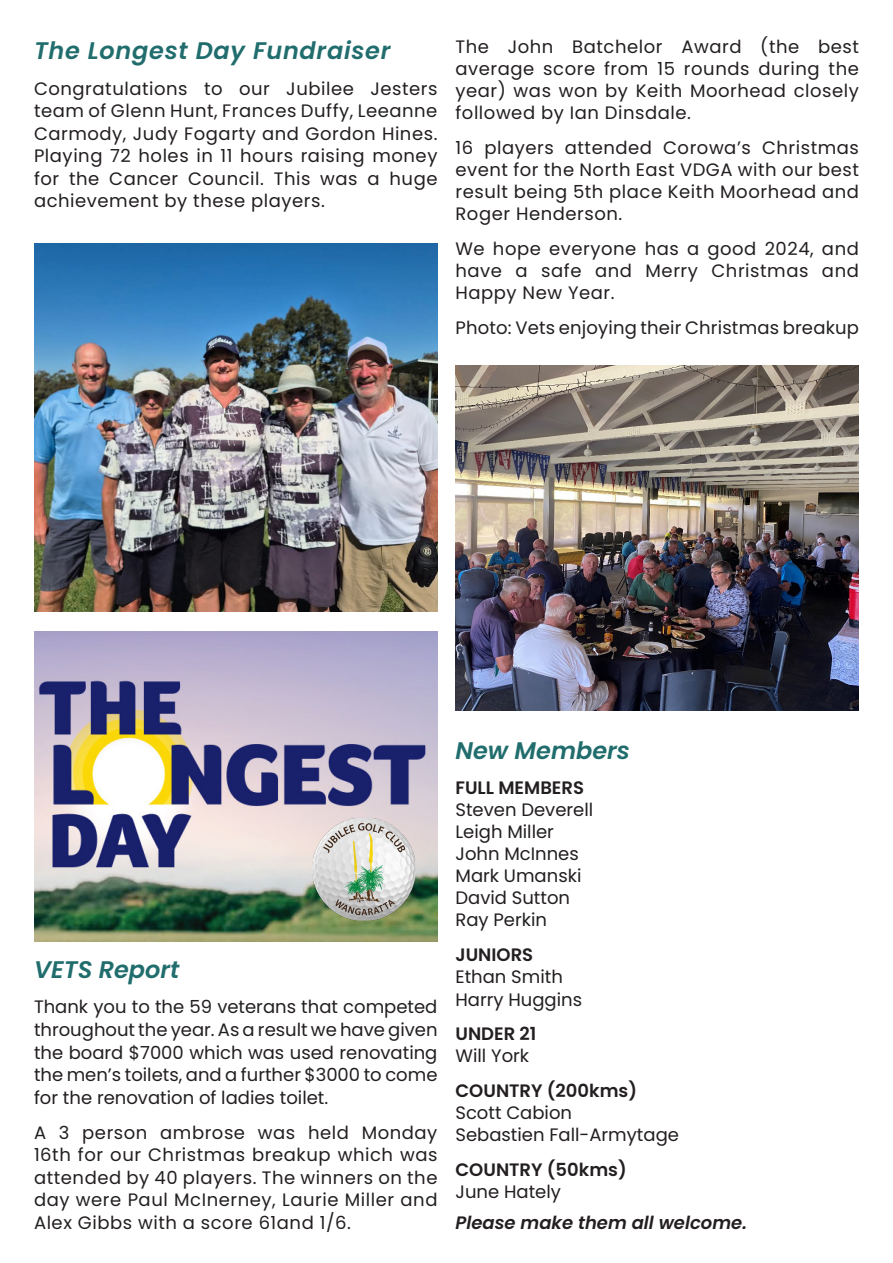
<style>
.page{position:relative;width:893px;height:1263px;background:#fff}
.page>*{position:absolute;margin:0;border:0;box-sizing:border-box;transform-origin:0 0}
.t1{font:italic 600 24px "Poppins";letter-spacing:.03em;color:#216d6d}
.t2{font:italic 600 24px "Poppins";color:#216d6d}
.t3{font:18px/22.5px "Poppins";letter-spacing:.03em;color:#231f20;text-align:justify}
.t4{font:18px "Poppins";color:#231f20}
.t5{font:600 18px "Poppins";color:#231f20}
.t6{font:18px "Poppins";letter-spacing:.01em;color:#231f20}
.t7{font:italic 600 18px "Poppins";color:#231f20}
</style>
<div class="page">
<img style="left:34px;top:244px;width:403px;height:368px">
<img style="left:455px;top:366px;width:404px;height:344px">
<img style="left:34px;top:631px;width:403px;height:311px">
<img style="left:313px;top:818px;width:102px;height:102px">
<p class="t1" style="left:34px;top:37px;width:358px">The Longest Day Fundraiser</p>
<p class="t3" style="left:34px;top:77px;width:405px">Congratulations to our Jubilee Jesters team of Glenn Hunt, Frances Duffy, Leeanne Carmody, Judy Fogarty and Gordon Hines.<br>Playing 72 holes in 11 hours raising money for the Cancer Council. This was a huge achievement by these players.</p>
<p class="t3" style="left:455px;top:36px;width:405px;line-height:22px">The John Batchelor Award (the best average score from 15 rounds during the year) was won by Keith Moorhead closely followed by Ian Dinsdale.</p>
<p class="t3" style="left:455px;top:137px;width:405px;line-height:22px">16 players attended Corowa’s Christmas event for the North East VDGA with our best result being 5th place Keith Moorhead and Roger Henderson.</p>
<p class="t3" style="left:455px;top:238px;width:405px;line-height:22px">We hope everyone has a good 2024, and have a safe and Merry Christmas and Happy New Year.</p>
<p class="t6" style="left:455px;top:317px;width:405px">Photo: Vets enjoying their Christmas breakup</p>
<p class="t2" style="left:34px;top:956px;width:147px">VETS Report</p>
<p class="t3" style="left:34px;top:996px;width:405px">Thank you to the 59 veterans that competed throughout the year. As a result we have given the board $7000 which was used renovating the men’s toilets, and a further $3000 to come for the renovation of ladies toilet.</p>
<p class="t3" style="left:34px;top:1121px;width:405px">A 3 person ambrose was held Monday 16th for our Christmas breakup which was attended by 40 players. The winners on the day were Paul McInerney, Laurie Miller and Alex Gibbs with a score 61and 1/6.</p>
<p class="t2" style="left:455px;top:737px;width:176px">New Members</p>
<p class="t5" style="left:455px;top:777px;width:130px">FULL MEMBERS</p>
<p class="t4" style="left:455px;top:799px;width:139px">Steven Deverell</p>
<p class="t4" style="left:455px;top:821px;width:100px">Leigh Miller</p>
<p class="t4" style="left:455px;top:843px;width:125px">John McInnes</p>
<p class="t4" style="left:455px;top:865px;width:127px">Mark Umanski</p>
<p class="t4" style="left:455px;top:888px;width:116px">David Sutton</p>
<p class="t4" style="left:455px;top:910px;width:93px">Ray Perkin</p>
<p class="t5" style="left:455px;top:944px;width:79px">JUNIORS</p>
<p class="t4" style="left:455px;top:967px;width:109px">Ethan Smith</p>
<p class="t4" style="left:455px;top:989px;width:128px">Harry Huggins</p>
<p class="t5" style="left:455px;top:1023px;width:82px">UNDER 21</p>
<p class="t4" style="left:455px;top:1046px;width:75px">Will York</p>
<p class="t5" style="left:455px;top:1080px;width:183px">COUNTRY (200kms)</p>
<p class="t4" style="left:455px;top:1102px;width:118px">Scott Cabion</p>
<p class="t4" style="left:455px;top:1125px;width:225px">Sebastien Fall-Armytage</p>
<p class="t5" style="left:455px;top:1159px;width:173px">COUNTRY (50kms)</p>
<p class="t4" style="left:455px;top:1181px;width:107px">June Hately</p>
<p class="t7" style="left:455px;top:1212px;width:293px">Please make them all welcome.</p>
</div>
